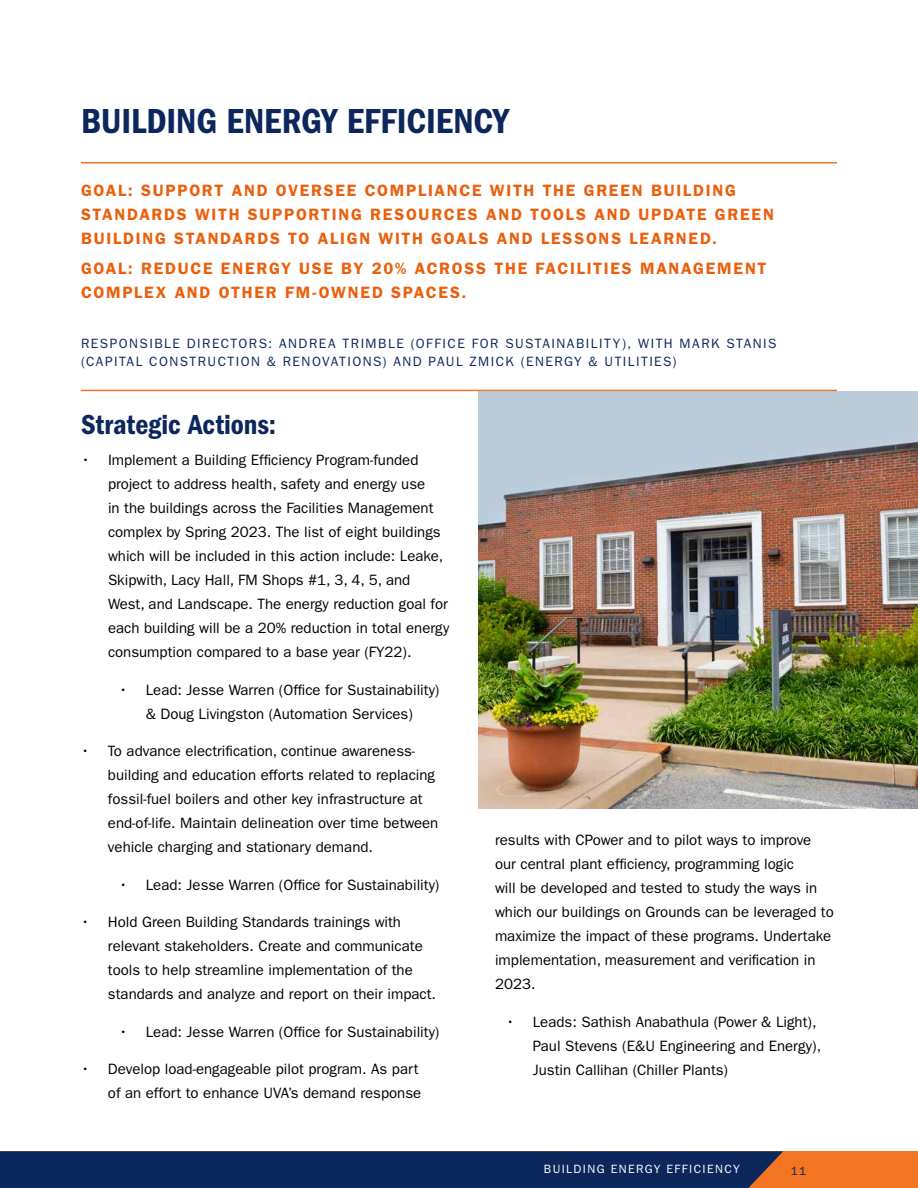
<style>
.page{position:relative;width:918px;height:1188px;background:#fff}
.page>*{position:absolute;margin:0;border:0;box-sizing:border-box;transform-origin:0 0}
.t1{font:36px "ITC Franklin Gothic Std Dm Cd";letter-spacing:-.005em;color:#0c275c}
.t2{font:28.5px "ITC Franklin Gothic Std Dm Cd";color:#0c275c}
.t3{font:600 16.5px/24px "ITC Franklin Gothic Std";letter-spacing:.105em;color:#eb5f0c}
.t4{font:15px/24px "ITC Franklin Gothic Std";color:#000}
.t5{font:13.5px/18px "ITC Franklin Gothic Std";letter-spacing:.11em;color:#0c275c}
.t6{font:12px "ITC Franklin Gothic Std";letter-spacing:.11em;color:#fff}
.t7{font:12px "ITC Franklin Gothic Std";color:#0c275c}
</style>
<div class="page">
<div style="left:0;top:1151px;width:918px;height:37px;background:#f37423"></div>
<div style="left:0;top:1151px;width:783px;height:37px;background:#0c275c"></div>
<img style="left:478px;top:391px;width:440px;height:418px">
<hr style="left:81px;top:390px;width:756px;height:1px;background:#f37423">
<hr style="left:81px;top:162px;width:756px;height:2px;background:#f37423">
<h1 class="t1" style="left:81px;top:100px;width:430px">BUILDING ENERGY EFFICIENCY</h1>
<p class="t3" style="left:81px;top:178px;width:695px">GOAL: SUPPORT AND OVERSEE COMPLIANCE WITH THE GREEN BUILDING<br>STANDARDS WITH SUPPORTING RESOURCES AND TOOLS AND UPDATE GREEN<br>BUILDING STANDARDS TO ALIGN WITH GOALS AND LESSONS LEARNED.</p>
<p class="t3" style="left:81px;top:257px;width:687px">GOAL: REDUCE ENERGY USE BY 20% ACROSS THE FACILITIES MANAGEMENT<br>COMPLEX AND OTHER FM-OWNED SPACES.</p>
<p class="t5" style="left:81px;top:334px;width:697px">RESPONSIBLE DIRECTORS: ANDREA TRIMBLE (OFFICE FOR SUSTAINABILITY), WITH MARK STANIS (CAPITAL CONSTRUCTION &amp; RENOVATIONS) AND PAUL ZMICK (ENERGY &amp; UTILITIES)</p>
<h2 class="t2" style="left:81px;top:409px;width:197px">Strategic Actions:</h2>
<p class="t4" style="left:108px;top:448px;width:343px;text-indent:-27px">• Implement a Building Efficiency Program-funded project to address health, safety and energy use<br>in the buildings across the Facilities Management complex by Spring 2023. The list of eight buildings which will be included in this action include: Leake, Skipwith, Lacy Hall, FM Shops #1, 3, 4, 5, and West, and Landscape. The energy reduction goal for each building will be a 20% reduction in total energy consumption compared to a base year (FY22).</p>
<p class="t4" style="left:119px;top:678px;width:322px;text-align:center">• Lead: Jesse Warren (Office for Sustainability) &amp; Doug Livingston (Automation Services)</p>
<p class="t4" style="left:108px;top:739px;width:332px;text-indent:-27px">• To advance electrification, continue awareness&shy;building and education efforts related to replacing fossil-fuel boilers and other key infrastructure at end-of-life. Maintain delineation over time between vehicle charging and stationary demand.</p>
<p class="t4" style="left:119px;top:873px;width:322px">• Lead: Jesse Warren (Office for Sustainability)</p>
<p class="t4" style="left:108px;top:910px;width:330px;text-indent:-27px">• Hold Green Building Standards trainings with relevant stakeholders. Create and communicate tools to help streamline implementation of the standards and analyze and report on their impact.</p>
<p class="t4" style="left:119px;top:1020px;width:322px">• Lead: Jesse Warren (Office for Sustainability)</p>
<p class="t4" style="left:81px;top:1057px;width:342px;text-align:right">• Develop load-engageable pilot program. As part of an effort to enhance UVA’s demand response</p>
<p class="t4" style="left:495px;top:828px;width:340px">results with CPower and to pilot ways to improve our central plant efficiency, programming logic<br>will be developed and tested to study the ways in which our buildings on Grounds can be leveraged to maximize the impact of these programs. Undertake implementation, measurement and verification in 2023.</p>
<p class="t4" style="left:533px;top:1010px;width:290px;text-indent:-27px">• Leads: Sathish Anabathula (Power &amp; Light),<br>Paul Stevens (E&amp;U Engineering and Energy),<br>Justin Callihan (Chiller Plants)</p>
<p class="t6" style="left:544px;top:1162px;width:197px">BUILDING ENERGY EFFICIENCY</p>
<p class="t7" style="left:791px;top:1164px;width:17px">11</p>
</div>
